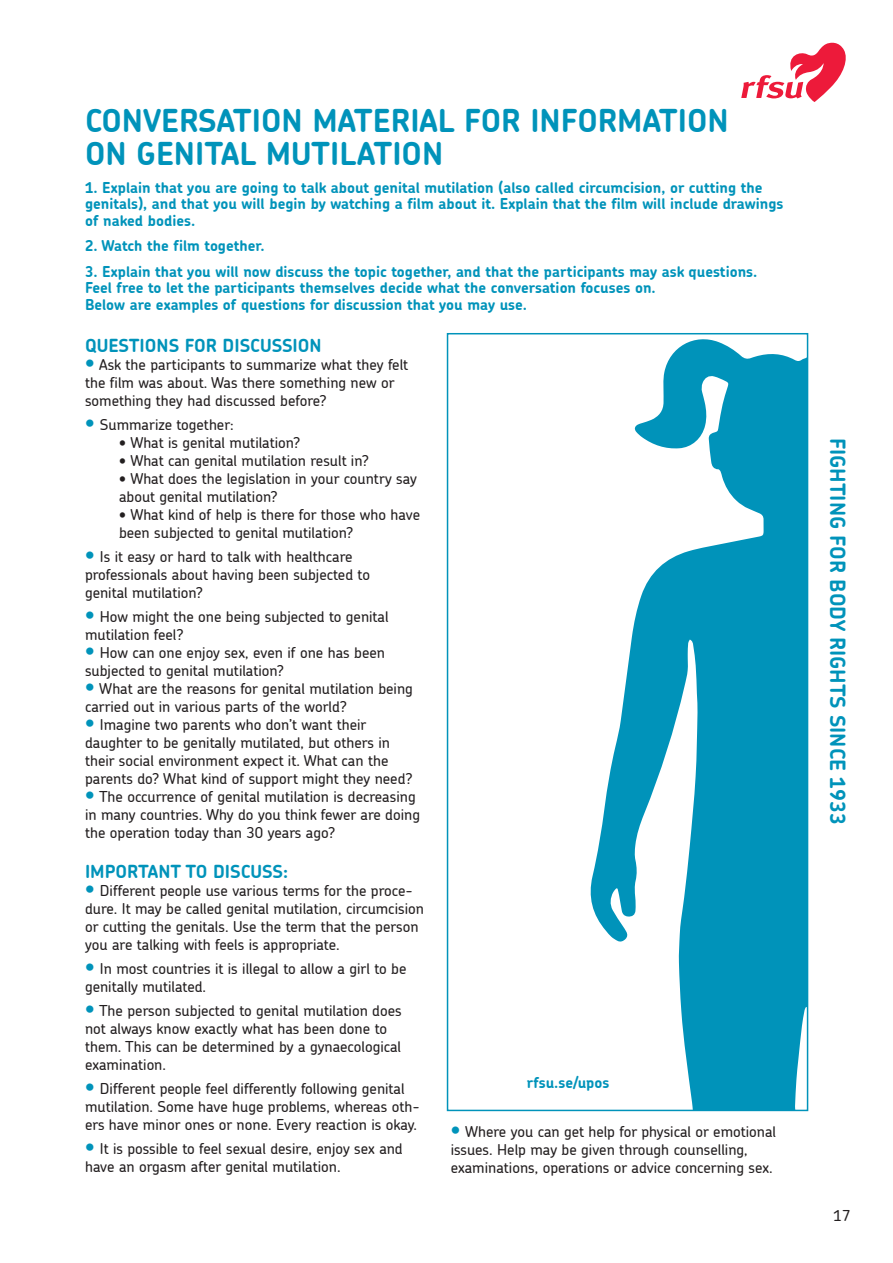
<style>
.page{position:relative;width:893px;height:1263px;background:#fff}
.page>*{position:absolute;margin:0;border:0;box-sizing:border-box;transform-origin:0 0}
.t1{font:700 31.5px/33px "Chevin";color:#0093ba}
.t2{font:700 21px "Chevin";color:#0093ba}
.t3{font:700 18px "Chevin";color:#0093ba}
.t4{font:500 15px/18px "Chevin";color:#231f20}
.t5{font:700 15px/16.5px "Chevin";color:#0093ba}
.s1{font-weight:700;font-size:21px;color:#0093ba}
</style>
<div class="page">
<svg style="left:590px;top:339px;width:215px;height:769px;fill:#0093ba"></svg>
<svg style="left:741px;top:43px;width:105px;height:59px"></svg>
<div style="left:447px;top:333px;width:361px;height:778px;border:2px solid #0093ba"></div>
<h1 class="t1" style="left:85px;top:103px;width:645px">CONVERSATION MATERIAL FOR INFORMATION<br>ON GENITAL MUTILATION</h1>
<p class="t5" style="left:85px;top:179px;width:700px">1. Explain that you are going to talk about genital mutilation (also called circumcision, or cutting the genitals), and that you will begin by watching a film about it. Explain that the film will include drawings of naked bodies.</p>
<p class="t5" style="left:85px;top:237px;width:181px">2. Watch the film together.</p>
<p class="t5" style="left:85px;top:263px;width:674px">3. Explain that you will now discuss the topic together, and that the participants may ask questions.<br>Feel free to let the participants themselves decide what the conversation focuses on.<br>Below are examples of questions for discussion that you may use.</p>
<p class="t3" style="left:85px;top:334px;width:238px">QUESTIONS FOR DISCUSSION</p>
<p class="t4" style="left:85px;top:355px;width:325px"><span class="s1">•</span> Ask the participants to summarize what they felt the film was about. Was there something new or something they had discussed before?</p>
<p class="t4" style="left:85px;top:415px;width:150px"><span class="s1">•</span> Summarize together:</p>
<p class="t4" style="left:119px;top:433px;width:183px">• What is genital mutilation?</p>
<p class="t4" style="left:119px;top:451px;width:252px">• What can genital mutilation result in?</p>
<p class="t4" style="left:119px;top:469px;width:299px">• What does the legislation in your country say about genital mutilation?</p>
<p class="t4" style="left:119px;top:505px;width:303px">• What kind of help is there for those who have been subjected to genital mutilation?</p>
<p class="t4" style="left:85px;top:547px;width:286px"><span class="s1">•</span> Is it easy or hard to talk with healthcare professionals about having been subjected to genital mutilation?</p>
<p class="t4" style="left:85px;top:607px;width:305px"><span class="s1">•</span> How might the one being subjected to genital mutilation feel?</p>
<p class="t4" style="left:85px;top:643px;width:301px"><span class="s1">•</span> How can one enjoy sex, even if one has been subjected to genital mutilation?</p>
<p class="t4" style="left:85px;top:679px;width:329px"><span class="s1">•</span> What are the reasons for genital mutilation being carried out in various parts of the world?</p>
<p class="t4" style="left:85px;top:715px;width:329px"><span class="s1">•</span> Imagine two parents who don’t want their daughter to be genitally mutilated, but others in their social environment expect it. What can the parents do? What kind of support might they need?</p>
<p class="t4" style="left:85px;top:787px;width:337px"><span class="s1">•</span> The occurrence of genital mutilation is decreasing in many countries. Why do you think fewer are doing the operation today than 30 years ago?</p>
<p class="t3" style="left:85px;top:860px;width:205px">IMPORTANT TO DISCUSS:</p>
<p class="t4" style="left:85px;top:881px;width:340px"><span class="s1">•</span> Different people use various terms for the proce&shy;dure. It may be called genital mutilation, circumcision or cutting the genitals. Use the term that the person you are talking with feels is appropriate.</p>
<p class="t4" style="left:85px;top:959px;width:323px"><span class="s1">•</span> In most countries it is illegal to allow a girl to be genitally mutilated.</p>
<p class="t4" style="left:85px;top:1001px;width:318px"><span class="s1">•</span> The person subjected to genital mutilation does not always know exactly what has been done to them. This can be determined by a gynaecological examination.</p>
<p class="t4" style="left:85px;top:1079px;width:336px"><span class="s1">•</span> Different people feel differently following genital mutilation. Some have huge problems, whereas oth&shy;ers have minor ones or none. Every reaction is okay.</p>
<p class="t4" style="left:85px;top:1139px;width:319px"><span class="s1">•</span> It is possible to feel sexual desire, enjoy sex and have an orgasm after genital mutilation.</p>
<p class="t5" style="left:527px;top:1074px;width:84px">rfsu.se/upos</p>
<p class="t4" style="left:451px;top:1122px;width:327px"><span class="s1">•</span> Where you can get help for physical or emotional issues. Help may be given through counselling, examinations, operations or advice concerning sex.</p>
<h2 class="t2" style="left:851px;top:437px;width:388px;rotate:90deg">FIGHTING FOR BODY RIGHTS SINCE 1933</h2>
<p class="t4" style="left:834px;top:1206px;width:18px">17</p>
</div>
